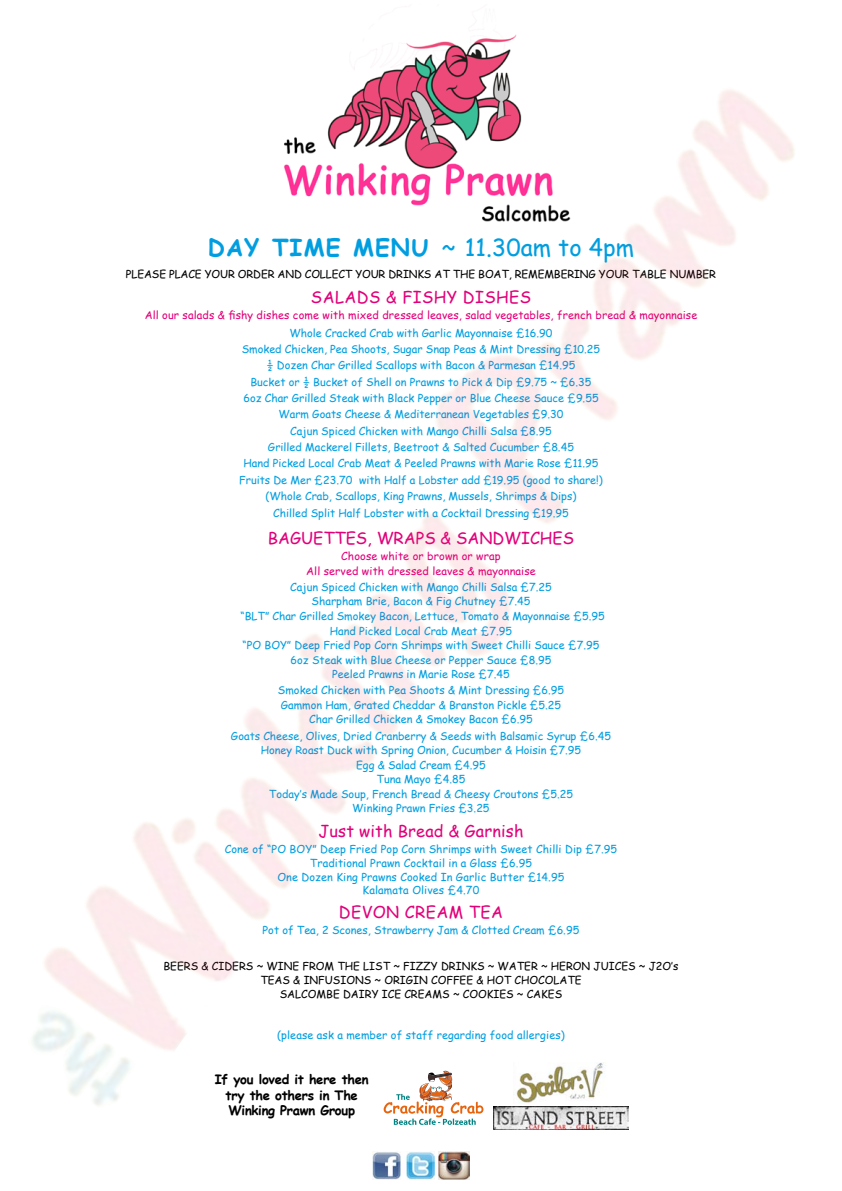
<style>
.page{position:relative;width:842px;height:1191px;background:#fff}
.page>*{position:absolute;margin:0;border:0;box-sizing:border-box;transform-origin:0 0}
.t1{font:23.6px "Comic Sans MS";color:#009ee0}
.t2{font:16.3px "Comic Sans MS";letter-spacing:.01em;color:#e2007a}
.t3{font:700 13px/15.6px "Comic Sans MS";letter-spacing:-.02em;color:#000;text-align:center}
.t4{font:10.9px/14.5px "Comic Sans MS";color:#009ee0;text-align:center}
.t5{font:10.9px/13.6px "Comic Sans MS";color:#000;text-align:center}
.t6{font:10.9px/14.5px "Comic Sans MS";letter-spacing:.01em;color:#e2007a;text-align:center}
.s1{font-weight:700}
</style>
<div class="page">
<img style="left:32px;top:89px;width:763px;height:1041px">
<img style="left:372px;top:1151px;width:63px;height:28px">
<img style="left:438px;top:1151px;width:32px;height:28px">
<img style="left:494px;top:1106px;width:134px;height:23px">
<img style="left:514px;top:1062px;width:94px;height:41px">
<svg style="left:384px;top:1070px;width:99px;height:54px"></svg>
<img style="left:199px;top:6px;width:444px;height:257px">
<h1 class="t1" style="left:208px;top:230px;width:428px"><span class="s1">DAY TIME MENU</span> ~ 11.30am to 4pm</h1>
<p class="t5" style="left:126px;top:266px;width:202px">PLEASE Place your order and collect</p>
<p class="t5" style="left:355px;top:266px;width:56px">your drink</p>
<p class="t5" style="left:424px;top:266px;width:38px">s at the</p>
<p class="t5" style="left:478px;top:266px;width:52px">boat, remembe</p>
<p class="t5" style="left:567px;top:266px;width:15px">ring</p>
<p class="t5" style="left:599px;top:266px;width:56px">your table</p>
<p class="t5" style="left:670px;top:266px;width:9px">numbe</p>
<p class="t5" style="left:709px;top:266px;width:8px">r</p>
<h2 class="t2" style="left:311px;top:285px;width:220px">SALADS &amp; FISHY DISHES</h2>
<p class="t6" style="left:145px;top:308px;width:554px">All our salads &amp; fishy dishes come with mixed dressed leaves, salad vegetables, french bread &amp; mayonnaise</p>
<p class="t4" style="left:239px;top:324px;width:365px;line-height:16.3px">Whole Cracked Crab with Garlic Mayonnaise £16.90<br>Smoked Chicken, Pea Shoots, Sugar Snap Peas &amp; Mint Dressing £10.25 ½ Dozen Char Grilled Scallops with Bacon &amp; Parmesan £14.95<br>Bucket or ½ Bucket of Shell on Prawns to Pick &amp; Dip £9.75 ~ £6.35<br>6oz Char Grilled Steak with Black Pepper or Blue Cheese Sauce £9.55<br>Warm Goats Cheese &amp; Mediterranean Vegetables £9.30<br>Cajun Spiced Chicken with Mango Chilli Salsa £8.95<br>Grilled Mackerel Fillets, Beetroot &amp; Salted Cucumber £8.45<br>Hand Picked Local Crab Meat &amp; Peeled Prawns with Marie Rose £11.95<br>Fruits De Mer £23.70 with Half a Lobster add £19.95 (good to share!) (Whole Crab, Scallops, King Prawns, Mussels, Shrimps &amp; Dips)<br>Chilled Split Half Lobster with a Cocktail Dressing £19.95</p>
<h2 class="t2" style="left:268px;top:526px;width:225px">BAGUETTES, Wraps &amp; Sandwiche</h2>
<h2 class="t2" style="left:563px;top:526px;width:13px">s</h2>
<p class="t6" style="left:306px;top:548px;width:231px">Choose white or brown or wrap<br>All served with dressed leaves &amp; mayonnaise</p>
<p class="t4" style="left:240px;top:579px;width:366px">Cajun Spiced Chicken with Mango Chilli Salsa £7.25<br>Sharpham Brie, Bacon &amp; Fig Chutney £7.45<br>“BLT” Char Grilled Smokey Bacon, Lettuce, Tomato &amp; Mayonnaise £5.95<br>Hand Picked Local Crab Meat £7.95<br>“PO BOY” Deep Fried Pop Corn Shrimps with Sweet Chilli Sauce £7.95<br>6oz Steak with Blue Cheese or Pepper Sauce £8.95<br>Peeled Prawns in Marie Rose £7.45</p>
<p class="t4" style="left:278px;top:683px;width:288px">Smoked Chicken with Pea Shoots &amp; Mint Dressing £6.95<br>Gammon Ham, Grated Cheddar &amp; Branston Pickle £5.25<br>Char Grilled Chicken &amp; Smokey Bacon £6.95</p>
<p class="t4" style="left:231px;top:728px;width:382px">Goats Cheese, Olives, Dried Cranberry &amp; Seeds with Balsamic Syrup £6.45<br>Honey Roast Duck with Spring Onion, Cucumber &amp; Hoisin £7.95<br>Egg &amp; Salad Cream £4.95<br>Tuna Mayo £4.85<br>Today’s Made Soup, French Bread &amp; Cheesy Croutons £5.25<br>Winking Prawn Fries £3.25</p>
<h2 class="t2" style="left:318px;top:819px;width:206px">Just with Bread &amp; Garnish</h2>
<p class="t4" style="left:225px;top:842px;width:394px;line-height:13.6px">Cone of “PO BOY” Deep Fried Pop Corn Shrimps with Sweet Chilli Dip £7.95<br>Traditional Prawn Cocktail in a Glass £6.95<br>One Dozen King Prawns Cooked In Garlic Butter £14.95<br>Kalamata Olives £4.70</p>
<h2 class="t2" style="left:339px;top:899px;width:166px">Devon Cream Tea</h2>
<p class="t4" style="left:263px;top:922px;width:318px">Pot of Tea, 2 Scones, Strawberry Jam &amp; Clotted Cream £6.95</p>
<p class="t5" style="left:163px;top:959px;width:517px">BEERS &amp; CIDERS ~ WINE FROM THE LIST ~ FIZZY DRINKS ~ WATER ~ HERON JUICES ~ J2O’s<br>TEAS &amp; INFUSIONS ~ ORIGIN COFFEE &amp; HOT CHOCOLATE<br>SALCOMBE DAIRY ICE CREAMS ~ COO KIES ~ CAKES</p>
<p class="t4" style="left:277px;top:1027px;width:289px">(please ask a member of staff regarding food allergies)</p>
<p class="t3" style="left:215px;top:1071px;width:155px">If you loved it here then try the others in The<br>Winking Prawn Group</p>
</div>
